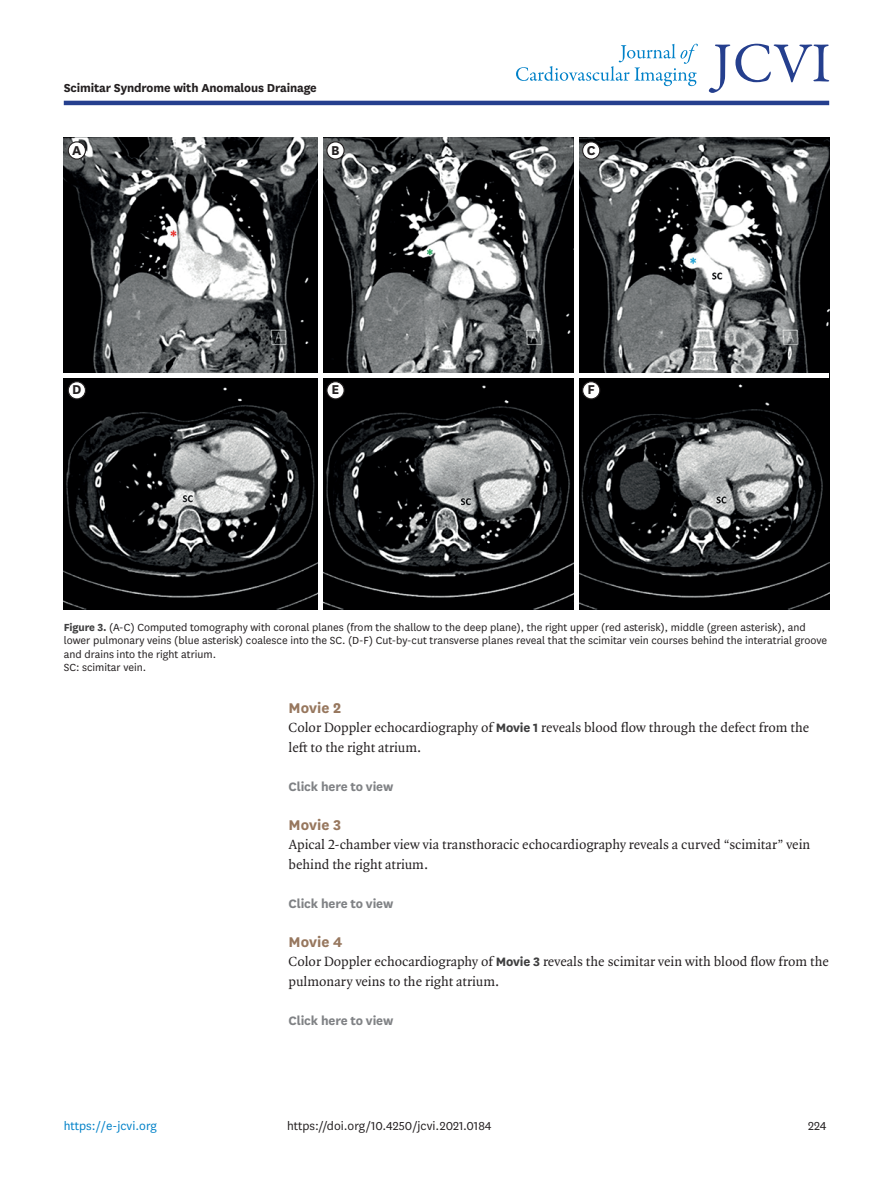
<style>
.page{position:relative;width:893px;height:1191px;background:#fff}
.page>*{position:absolute;margin:0;border:0;box-sizing:border-box;transform-origin:0 0}
.body_title2{font:700 16.5px "National";color:#97775e}
.t1{font:700 15px "National";color:#231f20}
.body_p_first{font:14.25px/19.5px "Quadraat OT";color:#231f20}
.body_p{font:700 14.25px "National";letter-spacing:-.01em;color:#808285}
.doi_running_footer{font:13.5px "National";color:#231f20}
.alt-title-type{font:700 13.5px "National";letter-spacing:-.01em;color:#231f20}
.t2{font:13.5px "National";color:#0081c8}
.fig_caption{font:12px/13.5px "National";color:#231f20}
.s1{font-weight:700;color:#3e3e3f}
.s2{font-family:"National";font-weight:700;color:#3e3e3f}
</style>
<div class="page">
<hr style="left:64px;top:101px;width:765px;height:4px;background:#253f8e">
<svg style="left:709px;top:44px;width:120px;height:49px"></svg>
<svg style="left:516px;top:44px;width:182px;height:42px"></svg>
<img style="left:64px;top:137px;width:765px;height:472px">
<div style="left:68px;top:142px;width:17px;height:17px;background:#fff;border-radius:50%"></div>
<div style="left:68px;top:141px;width:18px;height:19px;border:1px solid #231f20;border-radius:50%"></div>
<div style="left:327px;top:142px;width:17px;height:17px;background:#fff;border-radius:50%"></div>
<div style="left:326px;top:141px;width:19px;height:19px;border:1px solid #231f20;border-radius:50%"></div>
<div style="left:583px;top:142px;width:17px;height:17px;background:#fff;border-radius:50%"></div>
<div style="left:582px;top:141px;width:18px;height:19px;border:1px solid #231f20;border-radius:50%"></div>
<div style="left:68px;top:382px;width:17px;height:17px;background:#fff;border-radius:50%"></div>
<div style="left:68px;top:381px;width:18px;height:18px;border:1px solid #231f20;border-radius:50%"></div>
<div style="left:327px;top:382px;width:17px;height:17px;background:#fff;border-radius:50%"></div>
<div style="left:326px;top:381px;width:19px;height:18px;border:1px solid #231f20;border-radius:50%"></div>
<div style="left:583px;top:382px;width:17px;height:17px;background:#fff;border-radius:50%"></div>
<div style="left:582px;top:381px;width:18px;height:18px;border:1px solid #231f20;border-radius:50%"></div>
<hr style="left:318px;top:137px;width:4px;height:476px;background:#fff">
<hr style="left:64px;top:373px;width:765px;height:4px;background:#fff">
<hr style="left:574px;top:137px;width:4px;height:476px;background:#fff">
<p class="alt-title-type" style="left:64px;top:78px;width:255px">Scimitar Syndrome with Anomalous Drainage</p>
<p class="t1" style="left:72px;top:139px;width:11px">A</p>
<p class="t1" style="left:331px;top:139px;width:10px">B</p>
<p class="t1" style="left:587px;top:139px;width:10px">C</p>
<p class="t1" style="left:72px;top:379px;width:11px">D</p>
<p class="t1" style="left:332px;top:379px;width:9px">E</p>
<p class="t1" style="left:587px;top:379px;width:9px">F</p>
<p class="fig_caption" style="left:64px;top:620px;width:765px"><span class="s1">Figure 3.</span> (A-C) Computed tomography with coronal planes (from the shallow to the deep plane), the right upper (red asterisk), middle (green asterisk), and lower pulmonary veins (blue asterisk) coalesce into the SC. (D-F) Cut-by-cut transverse planes reveal that the scimitar vein courses behind the interatrial groove and drains into the right atrium.<br>SC: scimitar vein.</p>
<p class="body_title2" style="left:289px;top:696px;width:54px">Movie 2</p>
<p class="body_p_first" style="left:289px;top:718px;width:522px">Color Doppler echocardiography of <span class="s2">Movie 1</span> reveals blood flow through the defect from the left to the right atrium.</p>
<p class="body_p" style="left:289px;top:776px;width:106px">Click here to view</p>
<p class="body_title2" style="left:289px;top:813px;width:54px">Movie 3</p>
<p class="body_p_first" style="left:289px;top:835px;width:523px">Apical 2-chamber view via transthoracic echocardiography reveals a curved “scimitar” vein behind the right atrium.</p>
<p class="body_p" style="left:289px;top:893px;width:106px">Click here to view</p>
<p class="body_title2" style="left:289px;top:930px;width:55px">Movie 4</p>
<p class="body_p_first" style="left:289px;top:952px;width:542px">Color Doppler echocardiography of <span class="s2">Movie 3</span> reveals the scimitar vein with blood flow from the pulmonary veins to the right atrium.</p>
<p class="body_p" style="left:289px;top:1010px;width:106px">Click here to view</p>
<p class="t2" style="left:64px;top:1116px;width:95px">https://e-jcvi.org</p>
<p class="doi_running_footer" style="left:287px;top:1116px;width:206px">https://doi.org/10.4250/jcvi.2021.0184</p>
<p class="doi_running_footer" style="left:808px;top:1116px;width:20px">224</p>
</div>
